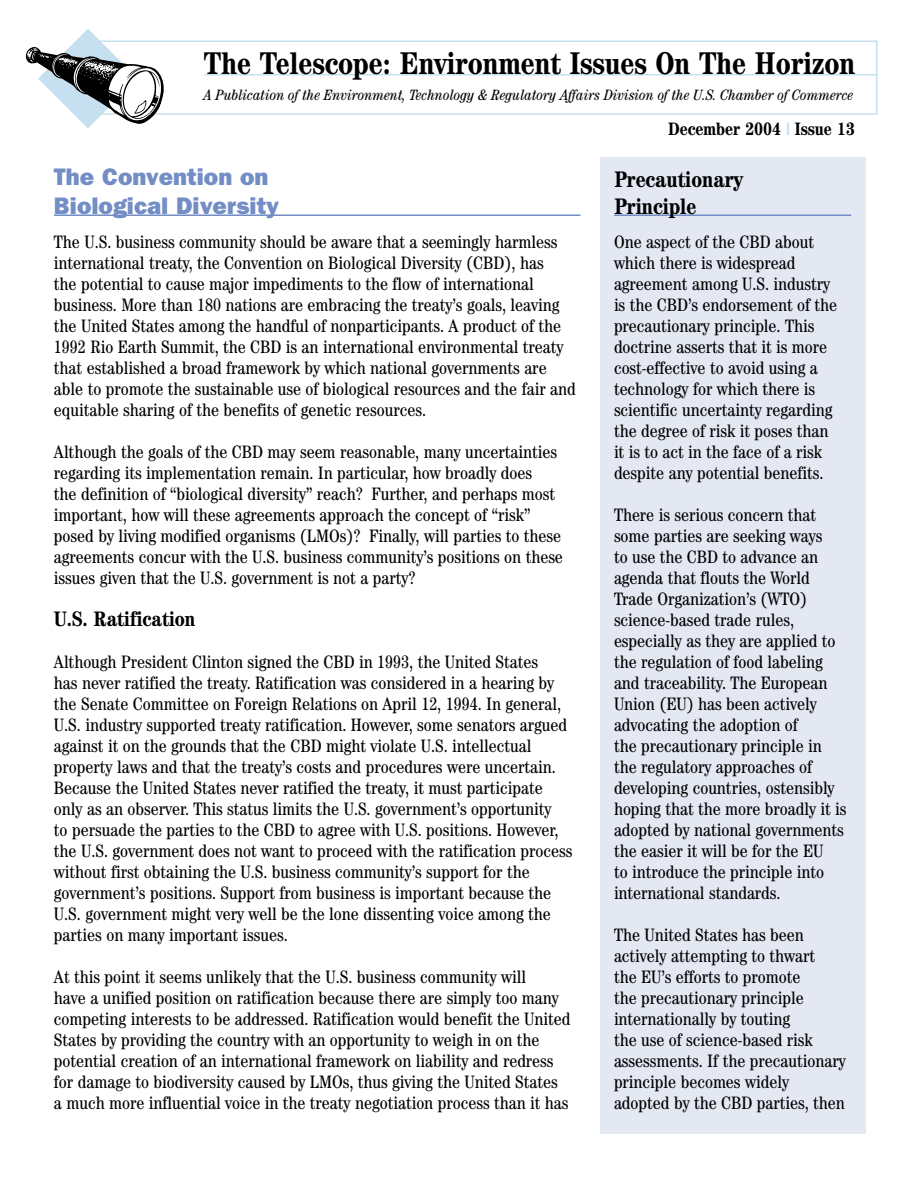
<style>
.page{position:relative;width:918px;height:1188px;background:#fff}
.page>*{position:absolute;margin:0;border:0;box-sizing:border-box;transform-origin:0 0}
.t1{font:700 condensed 31.5px "Century";color:#000}
.t2{font:800 24px/28.8px "Franklin Gothic";color:#738dc5}
.t3{font:700 condensed 22.5px/27px "Century";color:#000}
.Main_Box_Subhead{font:700 condensed 21px "Century";color:#000}
.t4{font:condensed 18px/21px "Century";color:#000}
.t5{font:700 condensed 18px "Century";color:#000}
.t6{font:italic condensed 15px "Century";color:#000}
.s1{color:#c7e0ef}
</style>
<div class="page">
<div style="left:600px;top:158px;width:266px;height:976px;background:#e3e8f3"></div>
<div style="left:87px;top:40px;width:791px;height:75px;border:2px solid #c7e0ef"></div>
<svg style="left:25px;top:29px;width:144px;height:99px"></svg>
<hr style="left:204px;top:74px;width:673px;height:1px;background:#c7e0ef">
<hr style="left:54px;top:214px;width:527px;height:2px;background:#738dc5">
<hr style="left:614px;top:214px;width:237px;height:2px;background:#738dc5">
<p class="t1" style="left:204px;top:44px;width:653px">The Telescope: Environment Issues On The Horizon</p>
<p class="t6" style="left:204px;top:87px;width:651px">A Publication of the Environment, Technology &amp; Regulatory Affairs Division of the U.S. Chamber of Commerce</p>
<p class="t5" style="left:668px;top:118px;width:188px">December 2004 <span class="s1">|</span> Issue 13</p>
<p class="t3" style="left:614px;top:165px;width:131px">Precautionary<br>Principle</p>
<p class="t2" style="left:54px;top:163px;width:227px">The Convention on<br>Biological Diversity</p>
<p class="t4" style="left:54px;top:231px;width:523px">The U.S. business community should be aware that a seemingly harmless international treaty, the Convention on Biological Diversity (CBD), has<br>the potential to cause major impediments to the flow of international business. More than 180 nations are embracing the treaty’s goals, leaving the United States among the handful of nonparticipants. A product of the 1992 Rio Earth Summit, the CBD is an international environmental treaty that established a broad framework by which national governments are able to promote the sustainable use of biological resources and the fair and equitable sharing of the benefits of genetic resources.</p>
<p class="t4" style="left:54px;top:441px;width:510px">Although the goals of the CBD may seem reasonable, many uncertainties regarding its implementation remain. In particular, how broadly does<br>the definition of “biological diversity” reach? Further, and perhaps most important, how will these agreements approach the concept of “risk” posed by living modified organisms (LMOs)? Finally, will parties to these agreements concur with the U.S. business community’s positions on these issues given that the U.S. government is not a party?</p>
<p class="Main_Box_Subhead" style="left:54px;top:606px;width:143px">U.S. Ratification</p>
<p class="t4" style="left:54px;top:651px;width:520px">Although President Clinton signed the CBD in 1993, the United States<br>has never ratified the treaty. Ratification was considered in a hearing by the Senate Committee on Foreign Relations on April 12, 1994. In general, U.S. industry supported treaty ratification. However, some senators argued against it on the grounds that the CBD might violate U.S. intellectual property laws and that the treaty’s costs and procedures were uncertain.<br>Because the United States never ratified the treaty, it must participate only as an observer. This status limits the U.S. government’s opportunity<br>to persuade the parties to the CBD to agree with U.S. positions. However, the U.S. government does not want to proceed with the ratification process without first obtaining the U.S. business community’s support for the government’s positions. Support from business is important because the U.S. government might very well be the lone dissenting voice among the parties on many important issues.</p>
<p class="t4" style="left:54px;top:966px;width:518px">At this point it seems unlikely that the U.S. business community will<br>have a unified position on ratification because there are simply too many competing interests to be addressed. Ratification would benefit the United States by providing the country with an opportunity to weigh in on the potential creation of an international framework on liability and redress for damage to biodiversity caused by LMOs, thus giving the United States<br>a much more influential voice in the treaty negotiation process than it has</p>
<p class="t4" style="left:614px;top:231px;width:225px">One aspect of the CBD about which there is widespread agreement among U.S. industry is the CBD’s endorsement of the precautionary principle. This doctrine asserts that it is more cost-effective to avoid using a technology for which there is scientific uncertainty regarding the degree of risk it poses than it is to act in the face of a risk despite any potential benefits.</p>
<p class="t4" style="left:614px;top:504px;width:234px">There is serious concern that some parties are seeking ways<br>to use the CBD to advance an agenda that flouts the World<br>Trade Organization’s (WTO) science-based trade rules, especially as they are applied to the regulation of food labeling and traceability. The European<br>Union (EU) has been actively advocating the adoption of<br>the precautionary principle in the regulatory approaches of developing countries, ostensibly hoping that the more broadly it is adopted by national governments the easier it will be for the EU<br>to introduce the principle into international standards.</p>
<p class="t4" style="left:614px;top:924px;width:233px">The United States has been actively attempting to thwart<br>the EU’s efforts to promote<br>the precautionary principle internationally by touting<br>the use of science-based risk assessments. If the precautionary principle becomes widely adopted by the CBD parties, then</p>
</div>
